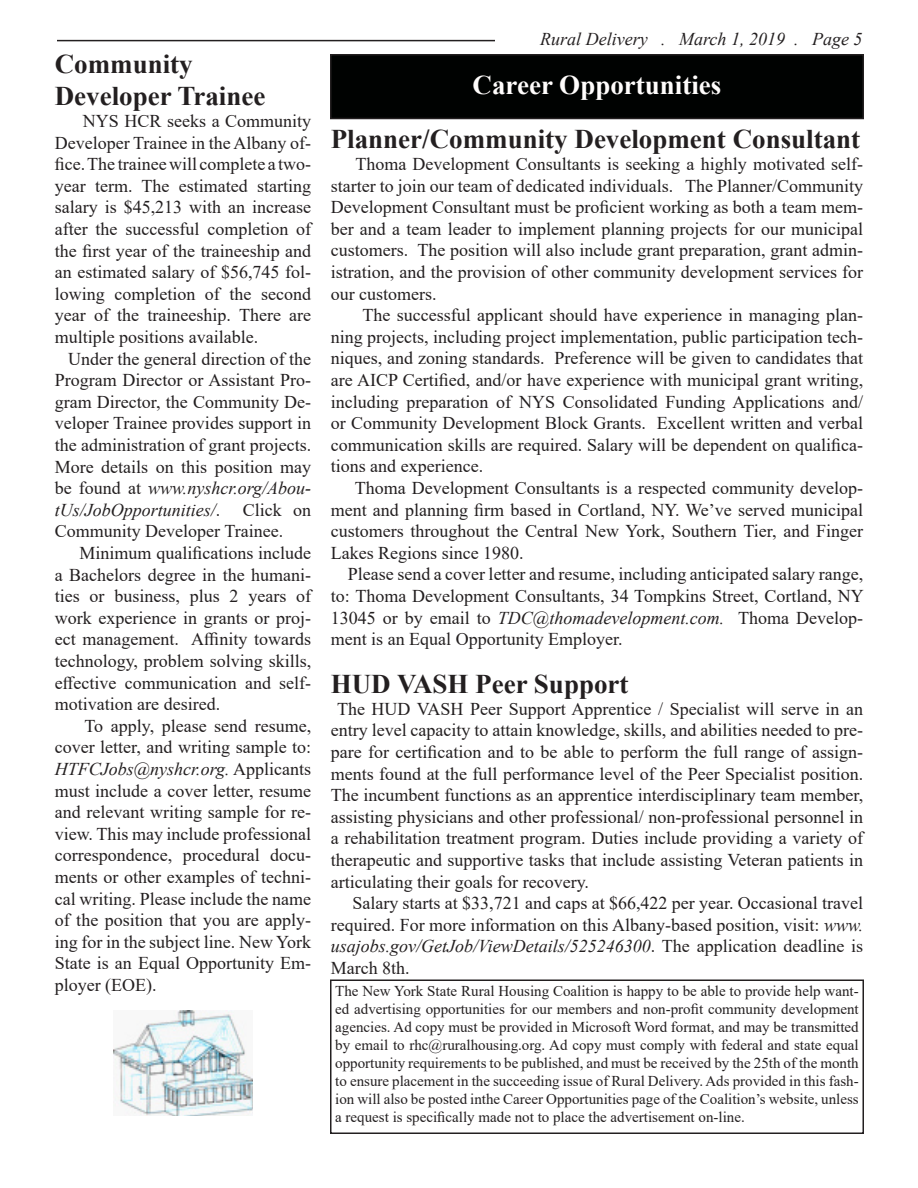
<style>
.page{position:relative;width:918px;height:1188px;background:#fff}
.page>*{position:absolute;margin:0;border:0;box-sizing:border-box;transform-origin:0 0}
.t1{font:700 27px "Times New Roman";color:#231f20}
.t2{font:700 27px "Times New Roman";color:#fffdfc}
.t3{font:18px/21.6px "Times New Roman";color:#231f20;text-align:justify}
.t4{font:italic 18px "Times New Roman";color:#231f20}
.t5{font:15px/18px "Times New Roman";color:#231f20;text-align:justify}
.s1{font-style:italic}
</style>
<div class="page">
<hr style="left:57px;top:40px;width:438px;height:1px;background:#231f20">
<div style="left:331px;top:55px;width:532px;height:63px;background:#000201"></div>
<div style="left:330px;top:54px;width:534px;height:65px;border:2px solid #231f20"></div>
<div style="left:330px;top:980px;width:534px;height:154px;border:2px solid #231f20"></div>
<img style="left:113px;top:1011px;width:140px;height:105px">
<p class="t1" style="left:55px;top:45px;width:139px">Community</p>
<p class="t1" style="left:55px;top:77px;width:212px">Developer Trainee</p>
<p class="t3" style="left:55px;top:110px;width:258px;text-indent:28px">NYS HCR seeks a Community Developer Trainee in the Albany of&shy;fice. The trainee will complete a two&shy;year term. The estimated starting salary is $45,213 with an increase after the successful completion of the first year of the traineeship and an estimated salary of $56,745 fol&shy;lowing completion of the second year of the traineeship. There are multiple positions available.</p>
<p class="t3" style="left:55px;top:347px;width:258px;text-indent:13px">Under the general direction of the Program Director or Assistant Pro&shy;gram Director, the Community De&shy;veloper Trainee provides support in the administration of grant projects.<br>More details on this position may be found at <span class="s1">www.nyshcr.org/Abou&shy;tUs/JobOpportunities/</span>.</p>
<p class="t3" style="left:55px;top:498px;width:258px;text-indent:188px">Click on<br>Community Developer Trainee.</p>
<p class="t3" style="left:55px;top:542px;width:258px;text-indent:25px">Minimum qualifications include a Bachelors degree in the humani&shy;ties or business, plus 2 years of work experience in grants or proj&shy;ect management. Affinity towards technology, problem solving skills, effective communication and self&shy;motivation are desired.</p>
<p class="t3" style="left:55px;top:714px;width:258px;text-indent:30px">To apply, please send resume, cover letter, and writing sample to:<br><span class="s1">HTFCJobs@nyshcr.org.</span> Applicants must include a cover letter, resume and relevant writing sample for re&shy;view. This may include professional correspondence, procedural docu&shy;ments or other examples of techni&shy;cal writing. Please include the name of the position that you are apply&shy;ing for in the subject line. New York State is an Equal Opportunity Em&shy;ployer (EOE).</p>
<p class="t4" style="left:540px;top:26px;width:324px">Rural Delivery . March 1, 2019 . Page 5</p>
<p class="t2" style="left:473px;top:65px;width:250px">Career Opportunities</p>
<p class="t1" style="left:331px;top:120px;width:531px">Planner/Community Development Consultant</p>
<p class="t3" style="left:331px;top:153px;width:534px;text-indent:25px">Thoma Development Consultants is seeking a highly motivated self&shy;starter to join our team of dedicated individuals. The Planner/Community Development Consultant must be proficient working as both a team mem&shy;ber and a team leader to implement planning projects for our municipal customers. The position will also include grant preparation, grant admin&shy;istration, and the provision of other community development services for our customers.</p>
<p class="t3" style="left:331px;top:304px;width:534px;text-indent:32px">The successful applicant should have experience in managing plan&shy;ning projects, including project implementation, public participation tech&shy;niques, and zoning standards. Preference will be given to candidates that are AICP Certified, and/or have experience with municipal grant writing, including preparation of NYS Consolidated Funding Applications and/ or Community Development Block Grants. Excellent written and verbal communication skills are required. Salary will be dependent on qualifica&shy;tions and experience.</p>
<p class="t3" style="left:331px;top:477px;width:534px;text-indent:24px">Thoma Development Consultants is a respected community develop&shy;ment and planning firm based in Cortland, NY. We’ve served municipal customers throughout the Central New York, Southern Tier, and Finger Lakes Regions since 1980.</p>
<p class="t3" style="left:331px;top:563px;width:535px;text-indent:17px">Please send a cover letter and resume, including anticipated salary range, to: Thoma Development Consultants, 34 Tompkins Street, Cortland, NY 13045 or by email to <span class="s1">TDC@thomadevelopment.com.</span> Thoma Develop&shy;ment is an Equal Opportunity Employer.</p>
<p class="t1" style="left:331px;top:665px;width:299px">HUD VASH Peer Support</p>
<p class="t3" style="left:331px;top:697px;width:534px;text-indent:6px">The HUD VASH Peer Support Apprentice / Specialist will serve in an entry level capacity to attain knowledge, skills, and abilities needed to pre&shy;pare for certification and to be able to perform the full range of assign&shy;ments found at the full performance level of the Peer Specialist position.<br>The incumbent functions as an apprentice interdisciplinary team member, assisting physicians and other professional/ non-professional personnel in a rehabilitation treatment program. Duties include providing a variety of therapeutic and supportive tasks that include assisting Veteran patients in articulating their goals for recovery.</p>
<p class="t3" style="left:331px;top:892px;width:534px;text-indent:22px">Salary starts at $33,721 and caps at $66,422 per year. Occasional travel required. For more information on this Albany-based position, visit: <span class="s1">www. usajobs.gov/GetJob/ViewDetails/525246300</span>. The application deadline is March 8th.</p>
<p class="t5" style="left:335px;top:981px;width:525px">The New York State Rural Housing Coalition is happy to be able to provide help want&shy;ed advertising opportunities for our members and non-profit community development agencies. Ad copy must be provided in Microsoft Word format, and may be transmitted by email to rhc@ruralhousing.org. Ad copy must comply with federal and state equal opportunity requirements to be published, and must be received by the 25th of the month to ensure placement in the succeeding issue of Rural Delivery. Ads provided in this fash&shy;ion will also be posted inthe Career Opportunities page of the Coalition’s website, unless a request is specifically made not to place the advertisement on-line.</p>
</div>
